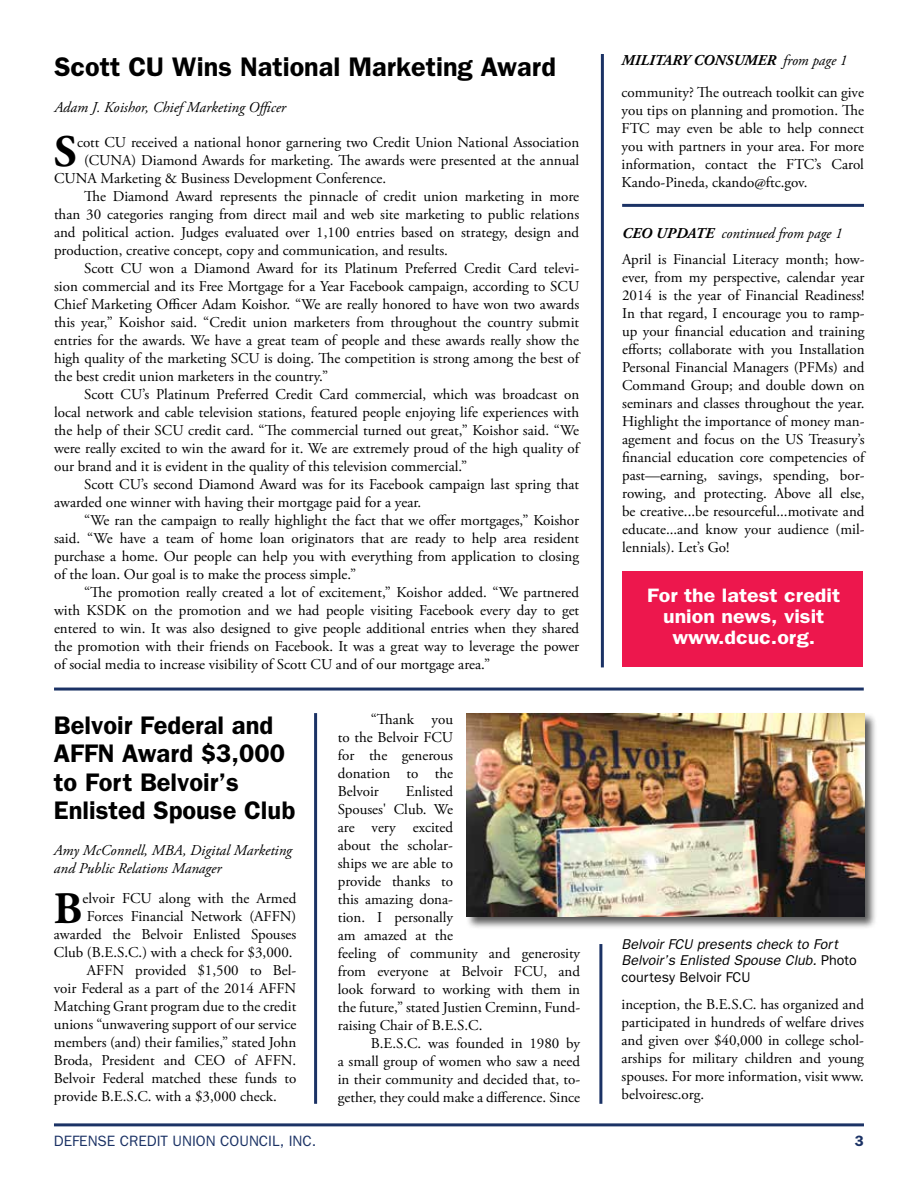
<style>
.page{position:relative;width:918px;height:1188px;background:#fff}
.page>*{position:absolute;margin:0;border:0;box-sizing:border-box;transform-origin:0 0}
.t1{font:700 45px "Adobe Garamond Pro";color:#000}
.t2{font:600 27px "Franklin Gothic";color:#000}
.t3{font:600 25.5px/28.5px "Franklin Gothic";color:#000}
.t4{font:600 19.5px/21px "Franklin Gothic";color:#fff;text-align:center;scale:1.1 1}
.t5{font:15px/18px "Adobe Garamond Pro";color:#000;text-align:justify}
.t6{font:italic 15px/18px "Adobe Garamond Pro";color:#000}
.t7{font:15px "Franklin Gothic";color:#1b3265}
.t8{font:600 15px "Franklin Gothic";color:#1b3265}
.t9{font:italic 14.25px/16.5px "Franklin Gothic";color:#000}
.s1{font-weight:700;font-style:italic}
.s2{font-style:italic}
.s3{font-weight:700}
.s4{font-style:normal}
</style>
<div class="page">
<hr style="left:54px;top:1123px;width:810px;height:3px;background:#1b3265">
<hr style="left:601px;top:54px;width:3px;height:613px;background:#1b3265">
<hr style="left:54px;top:688px;width:810px;height:3px;background:#1b3265">
<hr style="left:622px;top:204px;width:242px;height:3px;background:#1b3265">
<div style="left:466px;top:713px;width:411px;height:217px;background:#000;opacity:.65"></div>
<img style="left:467px;top:714px;width:397px;height:202px">
<hr style="left:599px;top:944px;width:3px;height:160px;background:#1b3265">
<div style="left:622px;top:571px;width:240px;height:96px;background:#ed174d"></div>
<hr style="left:314px;top:713px;width:3px;height:391px;background:#1b3265">
<h2 class="t2" style="left:54px;top:51px;width:503px">Scott CU Wins National Marketing Award</h2>
<p class="t6" style="left:54px;top:98px;width:233px">Adam J. Koishor, Chief Marketing Officer</p>
<h1 class="t1" style="left:54px;top:126px;width:24px">S</h1>
<p class="t5" style="left:77px;top:133px;width:504px">cott CU received a national honor garnering two Credit Union National Association</p>
<p class="t5" style="left:84px;top:151px;width:497px">(CUNA) Diamond Awards for marketing. The awards were presented at the annual</p>
<p class="t5" style="left:54px;top:169px;width:334px">CUNA Marketing &amp; Business Development Conference.</p>
<p class="t5" style="left:84px;top:187px;width:497px">The Diamond Award represents the pinnacle of credit union marketing in more</p>
<p class="t5" style="left:54px;top:205px;width:527px">than 30 categories ranging from direct mail and web site marketing to public relations</p>
<p class="t5" style="left:54px;top:223px;width:527px">and political action. Judges evaluated over 1,100 entries based on strategy, design and</p>
<p class="t5" style="left:54px;top:241px;width:395px">production, creative concept, copy and communication, and results.</p>
<p class="t5" style="left:84px;top:259px;width:497px">Scott CU won a Diamond Award for its Platinum Preferred Credit Card televi-</p>
<p class="t5" style="left:54px;top:277px;width:527px">sion commercial and its Free Mortgage for a Year Facebook campaign, according to SCU</p>
<p class="t5" style="left:54px;top:295px;width:527px">Chief Marketing Officer Adam Koishor. “We are really honored to have won two awards</p>
<p class="t5" style="left:54px;top:313px;width:527px">this year,” Koishor said. “Credit union marketers from throughout the country submit</p>
<p class="t5" style="left:54px;top:331px;width:527px">entries for the awards. We have a great team of people and these awards really show the</p>
<p class="t5" style="left:54px;top:349px;width:527px">high quality of the marketing SCU is doing. The competition is strong among the best of</p>
<p class="t5" style="left:54px;top:367px;width:276px">the best credit union marketers in the country.”</p>
<p class="t5" style="left:84px;top:385px;width:497px">Scott CU’s Platinum Preferred Credit Card commercial, which was broadcast on</p>
<p class="t5" style="left:54px;top:403px;width:527px">local network and cable television stations, featured people enjoying life experiences with</p>
<p class="t5" style="left:54px;top:421px;width:527px">the help of their SCU credit card. “The commercial turned out great,” Koishor said. “We</p>
<p class="t5" style="left:54px;top:439px;width:527px">were really excited to win the award for it. We are extremely proud of the high quality of</p>
<p class="t5" style="left:54px;top:457px;width:415px">our brand and it is evident in the quality of this television commercial.”</p>
<p class="t5" style="left:84px;top:475px;width:497px">Scott CU’s second Diamond Award was for its Facebook campaign last spring that</p>
<p class="t5" style="left:54px;top:493px;width:369px">awarded one winner with having their mortgage paid for a year.</p>
<p class="t5" style="left:84px;top:511px;width:497px">“We ran the campaign to really highlight the fact that we offer mortgages,” Koishor</p>
<p class="t5" style="left:54px;top:529px;width:527px">said. “We have a team of home loan originators that are ready to help area resident</p>
<p class="t5" style="left:54px;top:547px;width:527px">purchase a home. Our people can help you with everything from application to closing</p>
<p class="t5" style="left:54px;top:565px;width:304px">of the loan. Our goal is to make the process simple.”</p>
<p class="t5" style="left:84px;top:583px;width:497px">“The promotion really created a lot of excitement,” Koishor added. “We partnered</p>
<p class="t5" style="left:54px;top:601px;width:527px">with KSDK on the promotion and we had people visiting Facebook every day to get</p>
<p class="t5" style="left:54px;top:619px;width:527px">entered to win. It was also designed to give people additional entries when they shared</p>
<p class="t5" style="left:54px;top:637px;width:527px">the promotion with their friends on Facebook. It was a great way to leverage the power</p>
<p class="t5" style="left:54px;top:655px;width:438px">of social media to increase visibility of Scott CU and of our mortgage area.”</p>
<h3 class="t3" style="left:54px;top:710px;width:243px">Belvoir Federal and<br>AFFN Award $3,000 to Fort Belvoir’s<br>Enlisted Spouse Club</h3>
<p class="t6" style="left:54px;top:842px;width:240px">Amy McConnell, MBA, Digital Marketing and Public Relations Manager</p>
<h1 class="t1" style="left:54px;top:883px;width:30px">B</h1>
<p class="t5" style="left:83px;top:890px;width:215px">elvoir FCU along with the Armed</p>
<p class="t5" style="left:87px;top:908px;width:211px">Forces Financial Network (AFFN)</p>
<p class="t5" style="left:54px;top:926px;width:244px">awarded the Belvoir Enlisted Spouses</p>
<p class="t5" style="left:54px;top:944px;width:240px">Club (B.E.S.C.) with a check for $3,000.</p>
<p class="t5" style="left:87px;top:962px;width:211px">AFFN provided $1,500 to Bel-</p>
<p class="t5" style="left:54px;top:980px;width:244px">voir Federal as a part of the 2014 AFFN</p>
<p class="t5" style="left:54px;top:998px;width:244px">Matching Grant program due to the credit</p>
<p class="t5" style="left:54px;top:1016px;width:244px">unions “unwavering support of our service</p>
<p class="t5" style="left:54px;top:1034px;width:244px">members (and) their families,” stated John</p>
<p class="t5" style="left:54px;top:1052px;width:244px">Broda, President and CEO of AFFN.</p>
<p class="t5" style="left:54px;top:1070px;width:244px">Belvoir Federal matched these funds to</p>
<p class="t5" style="left:54px;top:1088px;width:224px">provide B.E.S.C. with a $3,000 check.</p>
<p class="t5" style="left:338px;top:711px;width:117px;text-indent:33px">“Thank you to the Belvoir FCU for the generous donation to the Belvoir</p>
<p class="t5" style="left:338px;top:783px;width:244px;text-align:left;text-indent:68px">Enlisted<br>Spouses' Club. We<br>are very excited<br>about the scholar-<br>ships we are able to<br>provide thanks to<br>this amazing dona-<br>tion. I personally<br>am amazed at the<br>feeling of community and generosity from everyone at Belvoir FCU, and look forward to working with them in the future,” stated Justien Creminn, Fund&shy;raising Chair of B.E.S.C.</p>
<p class="t5" style="left:338px;top:1035px;width:244px;text-indent:33px">B.E.S.C. was founded in 1980 by a small group of women who saw a need in their community and decided that, to&shy;gether, they could make a difference. Since</p>
<p class="t5" style="left:622px;top:45px;width:244px;line-height:32.2px"><span class="s1">MILITARY CONSUMER</span> <span class="s2">from page 1 </span>community? The outreach toolkit can give</p>
<p class="t5" style="left:622px;top:102px;width:244px">you tips on planning and promotion. The FTC may even be able to help connect you with partners in your area. For more information, contact the FTC’s Carol Kando-Pineda, ckando@ftc.gov.</p>
<p class="t6" style="left:622px;top:224px;width:222px"><span class="s3">CEO UPDATE</span> continued from page 1</p>
<p class="t5" style="left:622px;top:250px;width:244px">April is Financial Literacy month; how&shy;ever, from my perspective, calendar year 2014 is the year of Financial Readiness!<br>In that regard, I encourage you to ramp&shy;up your financial education and training efforts; collaborate with you Installation Personal Financial Managers (PFMs) and Command Group; and double down on seminars and classes throughout the year.<br>Highlight the importance of money man&shy;agement and focus on the US Treasury’s financial education core competencies of past—earning, savings, spending, bor&shy;rowing, and protecting. Above all else, be creative...be resourceful...motivate and educate...and know your audience (mil&shy;lennials). Let’s Go!</p>
<h3 class="t4" style="left:647px;top:584px;width:177px">For the latest credit union news, visit www.dcuc.org.</h3>
<p class="t9" style="left:622px;top:935px;width:237px">Belvoir FCU presents check to Fort<br>Belvoir’s Enlisted Spouse Club. <span class="s4">Photo courtesy Belvoir FCU</span></p>
<p class="t5" style="left:622px;top:996px;width:244px">inception, the B.E.S.C. has organized and participated in hundreds of welfare drives and given over $40,000 in college schol&shy;arships for military children and young spouses. For more information, visit www. belvoiresc.org.</p>
<p class="t7" style="left:54px;top:1132px;width:264px">DEFENSE CREDIT UNION COUNCIL, INC.</p>
<p class="t8" style="left:855px;top:1132px;width:10px">3</p>
</div>
